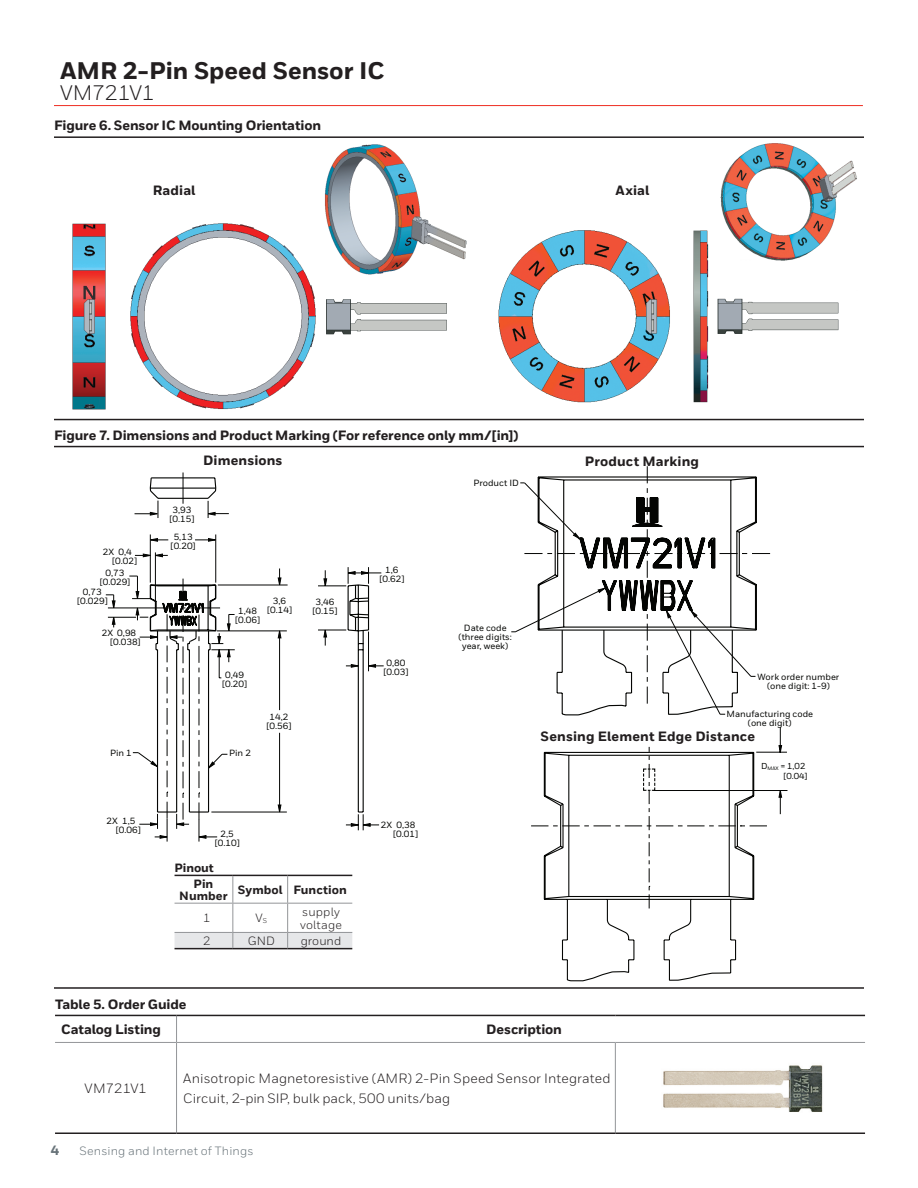
<style>
.page{position:relative;width:918px;height:1188px;background:#fff}
.page>*{position:absolute;margin:0;border:0;box-sizing:border-box;transform-origin:0 0}
.t1{font:800 24px "Honeywell Sans";letter-spacing:-.005em;color:#231f20}
.t2{font:21px "Honeywell Sans";letter-spacing:-.02em;color:#231f20}
.t3{font:800 13.5px "Honeywell Sans";letter-spacing:-.005em;color:#231f20}
.t4{font:13.5px/19.5px "Honeywell Sans";letter-spacing:.01em;color:#231f20}
.t5{font:800 13.5px "Honeywell Sans";color:#687379}
.t6{font:800 12px/12px "Honeywell Sans";letter-spacing:.005em;color:#231f20;text-align:center}
.t7{font:12px "Honeywell Sans";letter-spacing:.015em;color:#687379}
.t8{font:12px "Honeywell Sans";letter-spacing:.01em;color:#231f20}
.t9{font:500 9px/9px "Honeywell Sans";color:#040503;text-align:center}
.t10{font:500 8.7px/10.1px "Honeywell Sans";color:#040503;text-align:right}
</style>
<div class="page">
<hr style="left:54px;top:105px;width:809px;height:1px;background:#ee2e22">
<hr style="left:54px;top:446px;width:810px;height:1px;background:#231f20">
<hr style="left:54px;top:987px;width:810px;height:2px;background:#231f20">
<svg style="left:561px;top:908px;width:176px;height:73px"></svg>
<svg style="left:531px;top:727px;width:257px;height:181px"></svg>
<svg style="left:511px;top:466px;width:259px;height:249px"></svg>
<svg style="left:287px;top:572px;width:83px;height:241px"></svg>
<svg style="left:150px;top:577px;width:137px;height:265px"></svg>
<hr style="left:279px;top:631px;width:1px;height:79px;background:#040503">
<hr style="left:279px;top:733px;width:1px;height:79px;background:#040503">
<svg style="left:278px;top:568px;width:4px;height:17px"></svg>
<hr style="left:218px;top:585px;width:70px;height:1px;background:#040503">
<svg style="left:346px;top:814px;width:33px;height:16px"></svg>
<hr style="left:368px;top:632px;width:1px;height:39px;background:#040503">
<svg style="left:346px;top:664px;width:13px;height:4px"></svg>
<svg style="left:369px;top:664px;width:15px;height:4px"></svg>
<svg style="left:318px;top:567px;width:51px;height:20px"></svg>
<hr style="left:348px;top:573px;width:33px;height:1px;background:#040503">
<hr style="left:183px;top:472px;width:1px;height:32px;background:#040503">
<svg style="left:318px;top:629px;width:28px;height:17px"></svg>
<svg style="left:106px;top:477px;width:129px;height:349px"></svg>
<hr style="left:54px;top:136px;width:810px;height:2px;background:#231f20">
<hr style="left:54px;top:419px;width:810px;height:1px;background:#231f20">
<img style="left:72px;top:143px;width:785px;height:267px">
<svg style="left:175px;top:875px;width:177px;height:74px"></svg>
<svg style="left:176px;top:1016px;width:1px;height:26px"></svg>
<hr style="left:55px;top:1042px;width:122px;height:1px;background:#939598">
<hr style="left:177px;top:1042px;width:438px;height:1px;background:#939598">
<hr style="left:176px;top:1043px;width:1px;height:89px;background:#939598">
<hr style="left:615px;top:1042px;width:250px;height:1px;background:#939598">
<hr style="left:615px;top:1043px;width:1px;height:89px;background:#939598">
<hr style="left:55px;top:1015px;width:122px;height:1px;background:#231f20">
<hr style="left:177px;top:1015px;width:438px;height:1px;background:#231f20">
<hr style="left:615px;top:1015px;width:250px;height:1px;background:#231f20">
<hr style="left:55px;top:1132px;width:122px;height:2px;background:#231f20">
<hr style="left:177px;top:1132px;width:438px;height:2px;background:#231f20">
<hr style="left:615px;top:1132px;width:250px;height:2px;background:#231f20">
<img style="left:663px;top:1065px;width:160px;height:47px">
<h1 class="t1" style="left:60px;top:56px;width:326px">AMR 2-Pin Speed Sensor IC</h1>
<h2 class="t2" style="left:60px;top:80px;width:96px">VM721V1</h2>
<p class="t3" style="left:54px;top:118px;width:269px">Figure 6. Sensor IC Mounting Orientation</p>
<p class="t3" style="left:153px;top:182px;width:44px">Radial</p>
<p class="t3" style="left:615px;top:182px;width:36px">Axial</p>
<p class="t3" style="left:54px;top:427px;width:466px">Figure 7. Dimensions and Product Marking (For reference only mm/[in])</p>
<p class="t9" style="left:112px;top:548px;width:27px;text-align:left;text-indent:-9px">2X 0,4 [0.02]</p>
<p class="t9" style="left:77px;top:588px;width:32px">0,73 [0.029]</p>
<p class="t9" style="left:100px;top:569px;width:32px">0,73 [0.029]</p>
<p class="t9" style="left:110px;top:629px;width:32px;text-align:left;text-indent:-8px">2X 0,98 [0.038]</p>
<p class="t3" style="left:203px;top:452px;width:81px">Dimensions</p>
<p class="t9" style="left:170px;top:506px;width:27px">3,93 [0.15]</p>
<p class="t9" style="left:171px;top:532px;width:27px">5,13 [0.20]</p>
<p class="t9" style="left:235px;top:607px;width:27px">1,48 [0.06]</p>
<p class="t9" style="left:267px;top:597px;width:27px">3,6 [0.14]</p>
<p class="t9" style="left:222px;top:671px;width:27px">0,49 [0.20]</p>
<p class="t9" style="left:267px;top:712px;width:27px">14,2 [0.56]</p>
<p class="t9" style="left:110px;top:748px;width:23px">Pin 1</p>
<p class="t9" style="left:229px;top:748px;width:23px">Pin 2</p>
<p class="t9" style="left:313px;top:598px;width:27px">3,46 [0.15]</p>
<p class="t9" style="left:116px;top:816px;width:27px;text-align:left;text-indent:-9px">2X 1,5 [0.06]</p>
<p class="t9" style="left:215px;top:830px;width:27px">2,5 [0.10]</p>
<p class="t6" style="left:175px;top:862px;width:41px">Pinout</p>
<p class="t6" style="left:179px;top:878px;width:50px">Pin<br>Number</p>
<p class="t6" style="left:238px;top:884px;width:46px">Symbol</p>
<p class="t6" style="left:293px;top:884px;width:55px">Function</p>
<p class="t8" style="left:203px;top:911px;width:9px">1</p>
<p class="t8" style="left:255px;top:911px;width:13px">V<sub>S</sub></p>
<p class="t8" style="left:302px;top:904px;width:39px">supply</p>
<p class="t8" style="left:300px;top:918px;width:43px">voltage</p>
<p class="t8" style="left:203px;top:934px;width:9px">2</p>
<p class="t8" style="left:248px;top:934px;width:29px">GND</p>
<p class="t8" style="left:301px;top:934px;width:42px">ground</p>
<p class="t9" style="left:379px;top:566px;width:27px">1,6 [0.62]</p>
<p class="t9" style="left:384px;top:659px;width:27px">0,80 [0.03]</p>
<p class="t9" style="left:381px;top:821px;width:39px;text-align:right">2X 0,38 [0.01]</p>
<p class="t9" style="left:474px;top:479px;width:47px">Product ID</p>
<p class="t9" style="left:459px;top:623px;width:55px">Date code (three digits: year, week)</p>
<p class="t3" style="left:585px;top:453px;width:116px">Product Marking</p>
<p class="t9" style="left:757px;top:672px;width:83px">Work order number (one digit: 1-9)</p>
<p class="t9" style="left:726px;top:710px;width:88px">Manufacturing code (one digit)</p>
<p class="t3" style="left:541px;top:728px;width:216px">Sensing Element Edge Distance</p>
<p class="t10" style="left:761px;top:761px;width:48px">D<sub>MAX</sub> = 1,02 [0.04]</p>
<p class="t3" style="left:55px;top:997px;width:133px">Table 5. Order Guide</p>
<p class="t3" style="left:61px;top:1021px;width:101px">Catalog Listing</p>
<p class="t3" style="left:486px;top:1021px;width:77px">Description</p>
<p class="t4" style="left:85px;top:1079px;width:64px">VM721V1</p>
<p class="t4" style="left:183px;top:1069px;width:429px">Anisotropic Magnetoresistive (AMR) 2-Pin Speed Sensor Integrated<br>Circuit, 2-pin SIP, bulk pack, 500 units/bag</p>
<h3 class="t5" style="left:51px;top:1142px;width:10px">4</h3>
<h3 class="t7" style="left:79px;top:1144px;width:176px">Sensing and Internet of Things</h3>
</div>
